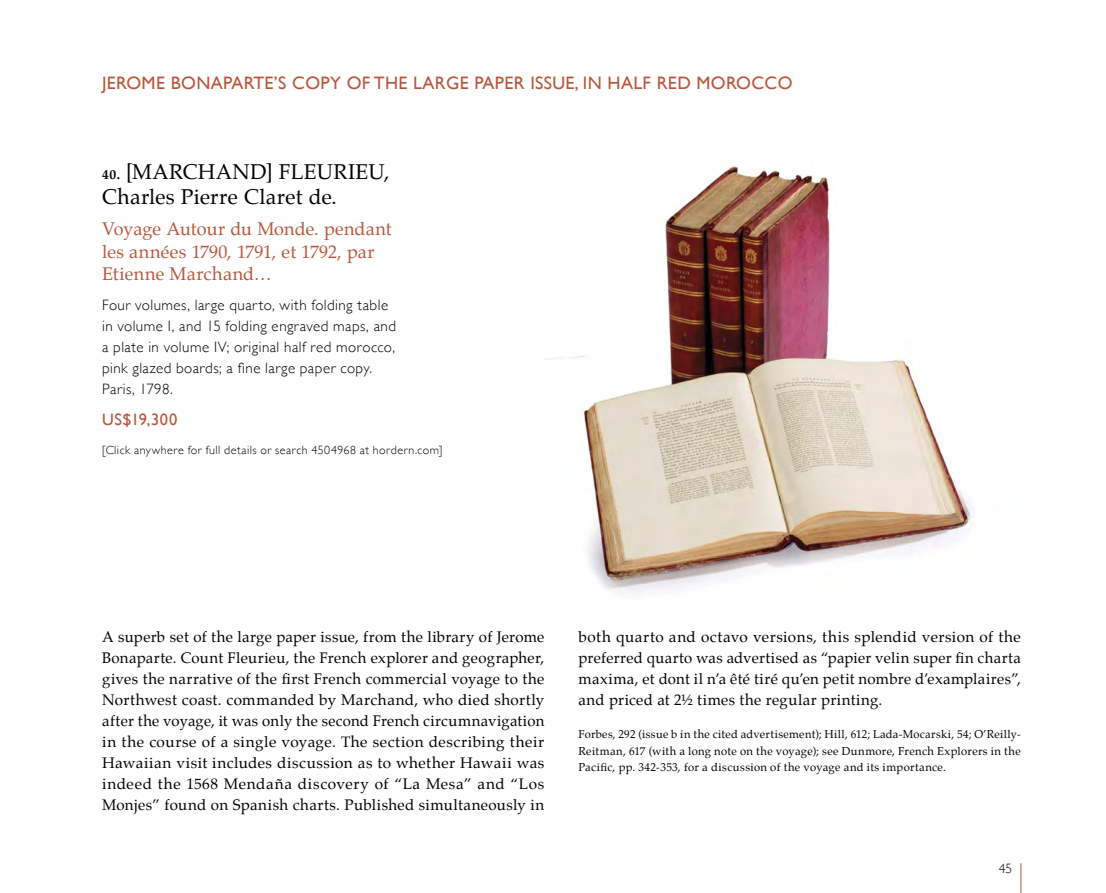
<style>
.page{position:relative;width:1106px;height:893px;background:#fff}
.page>*{position:absolute;margin:0;border:0;box-sizing:border-box;transform-origin:0 0}
._2_Number___author{font:21px/25.5px "Palatino";letter-spacing:.015em;color:#000}
._3_Title{font:18px/22.5px "Palatino";letter-spacing:.005em;color:#b8563d}
._1_Heading{font:18px "Gill Sans";letter-spacing:.02em;color:#b8563d}
._5_Price{font:16.5px "Gill Sans";letter-spacing:.035em;color:#b8563d}
._6_Notes_essay{font:15px/21px "Palatino";letter-spacing:.025em;color:#000;text-align:justify}
._4_Description{font:300 15px/21px "Gill Sans";letter-spacing:.03em;color:#000}
.t1{font:300 13.5px "Gill Sans";color:#000}
.For_Details_Search{font:300 12px "Gill Sans";letter-spacing:.04em;color:#000}
._7_Ref{font:11.25px/16.5px "Palatino";letter-spacing:.03em;color:#000;text-align:justify}
.s1{font-weight:700;font-size:13.5px}
</style>
<div class="page">
<hr style="left:1020px;top:863px;width:1px;height:30px;background:#b8563d">
<img style="left:544px;top:166px;width:430px;height:428px">
<p class="_1_Heading" style="left:102px;top:72px;width:692px">JEROME BONAPARTE’S COPY OF THE LARGE PAPER ISSUE, IN HALF RED MOROCCO</p>
<p class="_2_Number___author" style="left:102px;top:159px;width:289px"><span class="s1">40.</span> [MARCHAND] FLEURIEU,<br>Charles Pierre Claret de.</p>
<p class="_3_Title" style="left:102px;top:218px;width:291px">Voyage Autour du Monde. pendant les années 1790, 1791, et 1792, par<br>Etienne Marchand…</p>
<p class="_4_Description" style="left:102px;top:294px;width:295px">Four volumes, large quarto, with folding table in volume I, and 15 folding engraved maps, and a plate in volume IV; original half red morocco, pink glazed boards; a fine large paper copy.<br>Paris, 1798.</p>
<p class="_5_Price" style="left:102px;top:410px;width:77px">US$19,300</p>
<p class="For_Details_Search" style="left:102px;top:441px;width:342px">[Click anywhere for full details or search 4504968 at hordern.com]</p>
<p class="_6_Notes_essay" style="left:102px;top:626px;width:444px">A superb set of the large paper issue, from the library of Jerome Bonaparte. Count Fleurieu, the French explorer and geographer, gives the narrative of the first French commercial voyage to the Northwest coast. commanded by Marchand, who died shortly after the voyage, it was only the second French circumnavigation in the course of a single voyage. The section describing their Hawaiian visit includes discussion as to whether Hawaii was indeed the 1568 Mendaña discovery of “La Mesa” and “Los Monjes” found on Spanish charts. Published simultaneously in</p>
<p class="_6_Notes_essay" style="left:578px;top:626px;width:444px">both quarto and octavo versions, this splendid version of the preferred quarto was advertised as “papier velin super fin charta maxima, et dont il n’a êté tiré qu’en petit nombre d’examplaires”, and priced at 2½ times the regular printing.</p>
<p class="_7_Ref" style="left:578px;top:726px;width:444px">Forbes, 292 (issue b in the cited advertisement); Hill, 612; Lada-Mocarski, 54; O’Reilly-Reitman, 617 (with a long note on the voyage); see Dunmore, French Explorers in the Pacific, pp. 342-353, for a discussion of the voyage and its importance.</p>
<p class="t1" style="left:998px;top:857px;width:15px">45</p>
</div>
